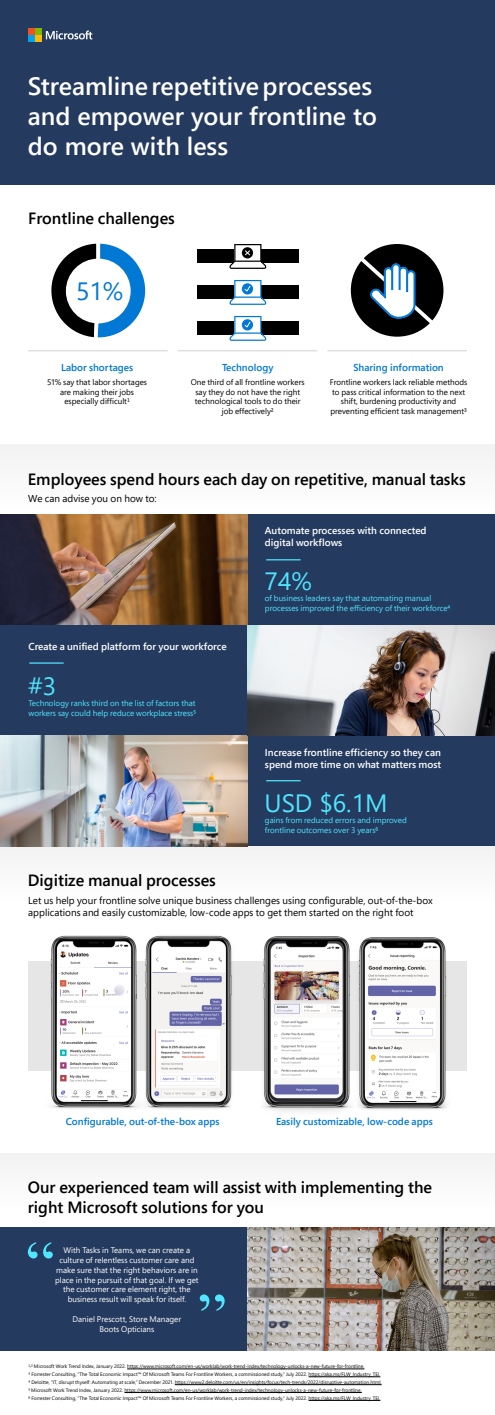
<style>
.page{position:relative;width:495px;height:1415px;background:#fff}
.page>*{position:absolute;margin:0;border:0;box-sizing:border-box;transform-origin:0 0}
.t1{font:600 25px/30px "Segoe UI";color:#fff}
.t2{font:25px "Segoe UI";color:#50e6ff}
.t3{font:25px "Segoe UI";color:#0078d4}
.t4{font:600 16.25px/19.5px "Segoe Pro";color:#000}
.t5{font:10px/12px "Segoe Pro";color:#000}
.t6{font:600 10px/12px "Segoe Pro";color:#fff}
.t7{font:600 10px "Segoe Pro";color:#0078d4}
.t8{font:8.12px/9.8px "Segoe Pro";color:#000;text-align:center}
.t9{font:8.12px/9.8px "Segoe Pro";color:#fff;text-align:center}
.t10{font:8.12px/9.8px "Segoe Pro";color:#50e6ff}
.t11{font:5px/7.9px "Segoe Pro";color:#000}
</style>
<div class="page">
<div style="left:0;top:444px;width:495px;height:70px;background:#f8f8f8"></div>
<div style="left:0;top:1226px;width:495px;height:124px;background:#243a5e"></div>
<div style="left:0;top:514px;width:495px;height:332px;background:#243a5e"></div>
<div style="left:0;top:1153px;width:495px;height:56px;background:#f8f8f8"></div>
<div style="left:0;top:0;width:495px;height:184px;background:#243a5e"></div>
<div style="left:29px;top:960px;width:438px;height:110px;background:#e6e6e6"></div>
<div style="left:0;top:847px;width:495px;height:56px;background:#f8f8f8"></div>
<svg style="left:46px;top:30px;width:46px;height:9px"></svg>
<div style="left:28px;top:28px;width:7px;height:7px;background:#f25022"></div>
<div style="left:35px;top:28px;width:7px;height:7px;background:#7fba00"></div>
<div style="left:28px;top:36px;width:7px;height:6px;background:#00a4ef"></div>
<div style="left:35px;top:36px;width:7px;height:6px;background:#ffb900"></div>
<svg style="left:200px;top:1294px;width:25px;height:16px"></svg>
<hr style="left:28px;top:350px;width:140px;height:1px;background:#d2d2d2">
<hr style="left:178px;top:350px;width:139px;height:1px;background:#d2d2d2">
<hr style="left:327px;top:350px;width:140px;height:1px;background:#d2d2d2">
<svg style="left:51px;top:243px;width:95px;height:95px"></svg>
<div style="left:68px;top:260px;width:61px;height:61px;background:#fff;border-radius:50%"></div>
<div style="left:66px;top:259px;width:65px;height:64px;border:4px solid #fff;border-radius:50%"></div>
<div style="left:197px;top:249px;width:102px;height:13px;background:#000"></div>
<div style="left:197px;top:285px;width:102px;height:14px;background:#000"></div>
<div style="left:197px;top:321px;width:102px;height:14px;background:#000"></div>
<svg style="left:230px;top:316px;width:36px;height:25px"></svg>
<svg style="left:230px;top:280px;width:36px;height:25px"></svg>
<svg style="left:230px;top:244px;width:36px;height:25px"></svg>
<div style="left:351px;top:244px;width:92px;height:93px;background:#000;border-radius:50%"></div>
<svg style="left:354px;top:252px;width:84px;height:77px"></svg>
<hr style="left:266px;top:780px;width:35px;height:1px;background:#50e6ff">
<hr style="left:266px;top:559px;width:35px;height:1px;background:#50e6ff">
<hr style="left:29px;top:662px;width:35px;height:1px;background:#50e6ff">
<img style="left:0;top:514px;width:248px;height:111px">
<img style="left:0;top:735px;width:248px;height:111px">
<img style="left:248px;top:1226px;width:247px;height:124px">
<img style="left:248px;top:625px;width:247px;height:110px">
<img style="left:35px;top:935px;width:108px;height:174px">
<img style="left:143px;top:936px;width:91px;height:173px">
<img style="left:258px;top:936px;width:91px;height:176px">
<img style="left:349px;top:937px;width:106px;height:173px">
<svg style="left:28px;top:1242px;width:25px;height:16px"></svg>
<hr style="left:127px;top:1368px;width:237px;height:1px;background:#000">
<hr style="left:309px;top:1376px;width:71px;height:1px;background:#000">
<hr style="left:175px;top:1384px;width:207px;height:1px;background:#000">
<hr style="left:124px;top:1392px;width:238px;height:1px;background:#000">
<hr style="left:309px;top:1400px;width:71px;height:1px;background:#000">
<h1 class="t1" style="left:28px;top:69px;width:351px">Streamline repetitive processes and empower your frontline to do more with less</h1>
<h2 class="t4" style="left:28px;top:208px;width:148px">Frontline challenges</h2>
<h1 class="t3" style="left:76px;top:267px;width:49px">51%</h1>
<h3 class="t7" style="left:61px;top:360px;width:73px">Labor shortages</h3>
<h3 class="t8" style="left:47px;top:377px;width:102px">51% say that labor shortages are making their jobs especially difficult¹</h3>
<h3 class="t7" style="left:222px;top:360px;width:53px">Technology</h3>
<h3 class="t8" style="left:191px;top:377px;width:116px">One third of all frontline workers say they do not have the right technological tools to do their job effectively²</h3>
<h3 class="t7" style="left:354px;top:360px;width:92px">Sharing information</h3>
<h3 class="t8" style="left:330px;top:377px;width:139px">Frontline workers lack reliable methods to pass critical information to the next shift, burdening productivity and preventing efficient task management³</h3>
<h2 class="t4" style="left:28px;top:469px;width:439px">Employees spend hours each day on repetitive, manual tasks</h2>
<h3 class="t5" style="left:28px;top:492px;width:130px">We can advise you on how to:</h3>
<h3 class="t6" style="left:28px;top:640px;width:200px">Create a unified platform for your workforce</h3>
<h1 class="t2" style="left:28px;top:662px;width:30px">#3</h1>
<h3 class="t10" style="left:28px;top:698px;width:169px">Technology ranks third on the list of factors that workers say could help reduce workplace stress⁵</h3>
<h2 class="t4" style="left:28px;top:870px;width:190px">Digitize manual processes</h2>
<h3 class="t6" style="left:265px;top:524px;width:163px">Automate processes with connected digital workflows</h3>
<h1 class="t2" style="left:265px;top:558px;width:49px">74%</h1>
<h3 class="t10" style="left:265px;top:593px;width:187px">of business leaders say that automating manual processes improved the efficiency of their workforce⁴</h3>
<h3 class="t6" style="left:265px;top:746px;width:178px">Increase frontline efficiency so they can spend more time on what matters most</h3>
<h1 class="t2" style="left:265px;top:779px;width:125px">USD $6.1M</h1>
<h3 class="t10" style="left:265px;top:815px;width:143px">gains from reduced errors and improved frontline outcomes over 3 years⁶</h3>
<h3 class="t5" style="left:28px;top:894px;width:406px">Let us help your frontline solve unique business challenges using configurable, out-of-the-box applications and easily customizable, low-code apps to get them started on the right foot</h3>
<h3 class="t7" style="left:66px;top:1114px;width:155px">Configurable, out-of-the-box apps</h3>
<h3 class="t7" style="left:276px;top:1114px;width:158px">Easily customizable, low-code apps</h3>
<h2 class="t4" style="left:28px;top:1177px;width:406px">Our experienced team will assist with implementing the right Microsoft solutions for you</h2>
<h3 class="t9" style="left:55px;top:1245px;width:145px">With Tasks in Teams, we can create a culture of relentless customer care and make sure that the right behaviors are in place in the pursuit of that goal. If we get the customer care element right, the business result will speak for itself.</h3>
<h3 class="t9" style="left:73px;top:1313px;width:110px">Daniel Prescott, Store Manager<br>Boots Opticians</h3>
<p class="t11" style="left:29px;top:1362px;width:355px">¹ ² Microsoft Work Trend Index, January 2022. https://www.microsoft.com/en-us/worklab/work-trend-index/technology-unlocks-a-new-future-for-frontline.<br>³ Forrester Consulting, "The Total Economic Impact™ Of Microsoft Teams For Frontline Workers, a commissioned study,” July 2022. https://aka.ms/FLW_Industry_TEI.<br>⁴ Deloitte, “IT, disrupt thyself: Automating at scale,” December 2021. https://www2.deloitte.com/us/en/insights/focus/tech-trends/2022/disruptive-automation.html.<br>⁵ Microsoft Work Trend Index, January 2022. https://www.microsoft.com/en-us/worklab/work-trend-index/technology-unlocks-a-new-future-for-frontline.<br>⁶ Forrester Consulting, "The Total Economic Impact™ Of Microsoft Teams For Frontline Workers, a commissioned study,” July 2022. https://aka.ms/FLW_Industry_TEI.</p>
<p class="t11" style="left:30px;top:1361px;width:3px">,</p>
</div>
